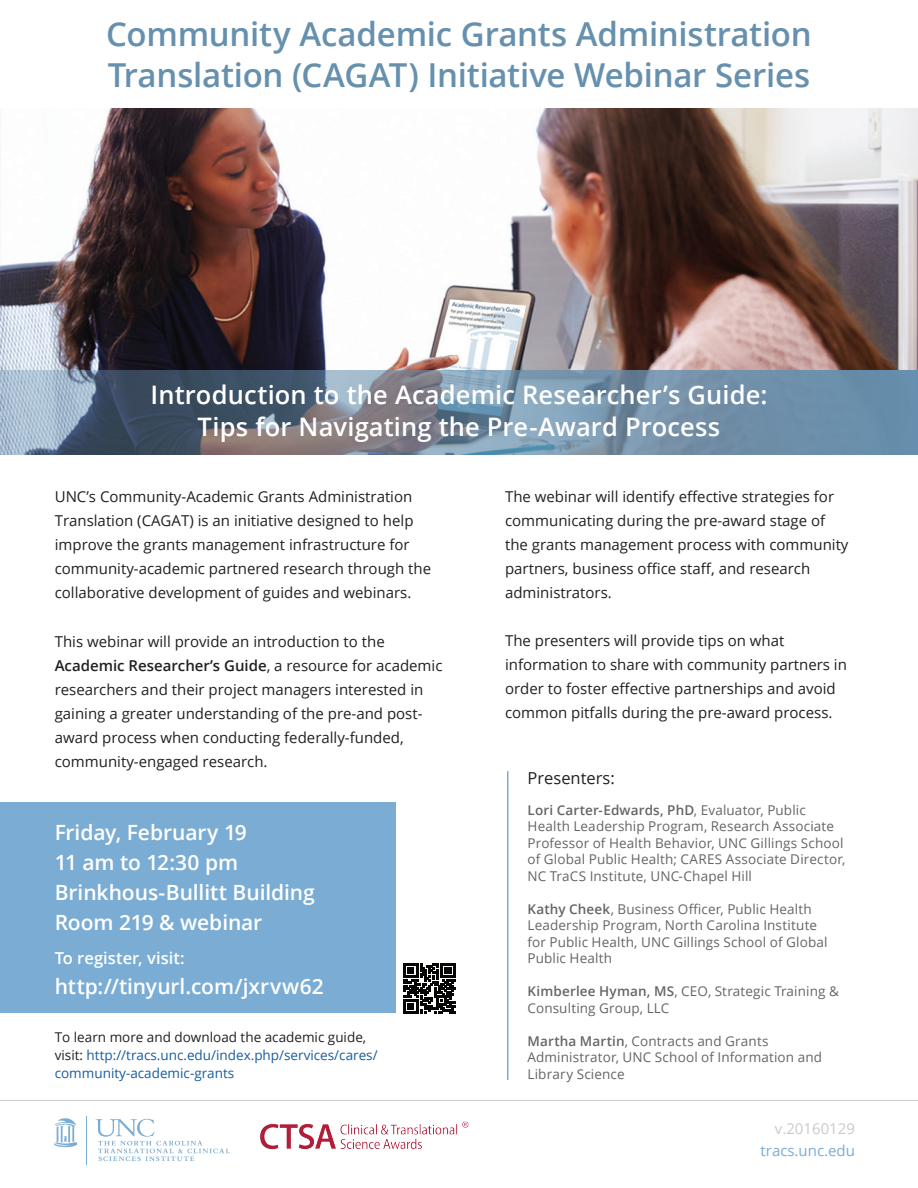
<style>
.page{position:relative;width:918px;height:1188px;background:#fff}
.page>*{position:absolute;margin:0;border:0;box-sizing:border-box;transform-origin:0 0}
.t1{font:600 33px/40.5px "Open Sans";letter-spacing:-.01em;color:#6690ae}
.t2{font:600 25.5px/31.5px "Open Sans";letter-spacing:.005em;color:#fff;text-align:center}
.t3{font:600 21px/30px "Open Sans";letter-spacing:-.005em;color:#fff}
.t4{font:600 16.5px "Open Sans";letter-spacing:.005em;color:#fff}
.t5{font:16.5px "Open Sans";color:#231f20}
.t6{font:15px/24px "Open Sans";color:#231f20}
.t7{font:15px "Open Sans";color:#7badd4}
.t8{font:15px "Open Sans";color:#c9cacc}
.t9{font:13.5px/16.5px "Open Sans";letter-spacing:.01em;color:#656568}
.t10{font:13.5px/18px "Open Sans";color:#175d9e}
.s1{font-weight:600}
.s2{color:#231f20}
</style>
<div class="page">
<hr style="left:86px;top:1116px;width:1px;height:48px;background:#7badd4">
<svg style="left:54px;top:1118px;width:23px;height:29px"></svg>
<svg style="left:96px;top:1119px;width:134px;height:42px"></svg>
<hr style="left:0;top:1100px;width:918px;height:1px;background:#c9cacc">
<img style="left:260px;top:1121px;width:209px;height:29px">
<img style="left:0;top:109px;width:918px;height:261px">
<svg style="left:0;top:370px;width:918px;height:84px;background:#6f8599"></svg>
<div style="left:0;top:803px;width:396px;height:210px;background:#7badd4"></div>
<hr style="left:507px;top:771px;width:1px;height:309px;background:#7badd4">
<svg style="left:404px;top:963px;width:51px;height:51px"></svg>
<h1 class="t1" style="left:106px;top:14px;width:707px">Community Academic Grants Administration<br>Translation (CAGAT) Initiative Webinar Series</h1>
<h2 class="t2" style="left:151px;top:379px;width:618px">Introduction to the Academic Researcher’s Guide:<br>Tips for Navigating the Pre-Award Process</h2>
<p class="t6" style="left:55px;top:484px;width:378px">UNC’s Community-Academic Grants Administration Translation (CAGAT) is an initiative designed to help improve the grants management infrastructure for community-academic partnered research through the collaborative development of guides and webinars.</p>
<p class="t6" style="left:55px;top:629px;width:389px">This webinar will provide an introduction to the <span class="s1">Academic Researcher’s Guide</span>, a resource for academic researchers and their project managers interested in gaining a greater understanding of the pre-and post&shy;award process when conducting federally-funded, community-engaged research.</p>
<h3 class="t3" style="left:55px;top:817px;width:262px">Friday, February 19<br>11 am to 12:30 pm<br>Brinkhous-Bullitt Building<br>Room 219 &amp; webinar</h3>
<p class="t4" style="left:55px;top:947px;width:131px">To register, visit:</p>
<h3 class="t3" style="left:55px;top:971px;width:270px">http://tinyurl.com/jxrvw62</h3>
<p class="t10" style="left:55px;top:1028px;width:324px"><span class="s2">To learn more and download the academic guide, visit:</span> http://tracs.unc.edu/index.php/services/cares/ community-academic-grants</p>
<p class="t6" style="left:505px;top:484px;width:345px">The webinar will identify effective strategies for communicating during the pre-award stage of the grants management process with community partners, business office staff, and research administrators.</p>
<p class="t6" style="left:505px;top:628px;width:343px">The presenters will provide tips on what information to share with community partners in order to foster effective partnerships and avoid common pitfalls during the pre-award process.</p>
<p class="t5" style="left:528px;top:767px;width:89px">Presenters:</p>
<p class="t9" style="left:528px;top:801px;width:319px"><span class="s1">Lori Carter-Edwards, PhD</span>, Evaluator, Public Health Leadership Program, Research Associate Professor of Health Behavior, UNC Gillings School of Global Public Health; CARES Associate Director, NC TraCS Institute, UNC-Chapel Hill</p>
<p class="t9" style="left:528px;top:900px;width:302px"><span class="s1">Kathy Cheek</span>, Business Officer, Public Health Leadership Program, North Carolina Institute for Public Health, UNC Gillings School of Global Public Health</p>
<p class="t9" style="left:528px;top:983px;width:313px"><span class="s1">Kimberlee Hyman, MS</span>, CEO, Strategic Training &amp;<br>Consulting Group, LLC</p>
<p class="t9" style="left:528px;top:1032px;width:296px"><span class="s1">Martha Martin</span>, Contracts and Grants<br>Administrator, UNC School of Information and<br>Library Science</p>
<p class="t8" style="left:775px;top:1118px;width:82px">v.20160129</p>
<p class="t7" style="left:761px;top:1140px;width:96px">tracs.unc.edu</p>
</div>
